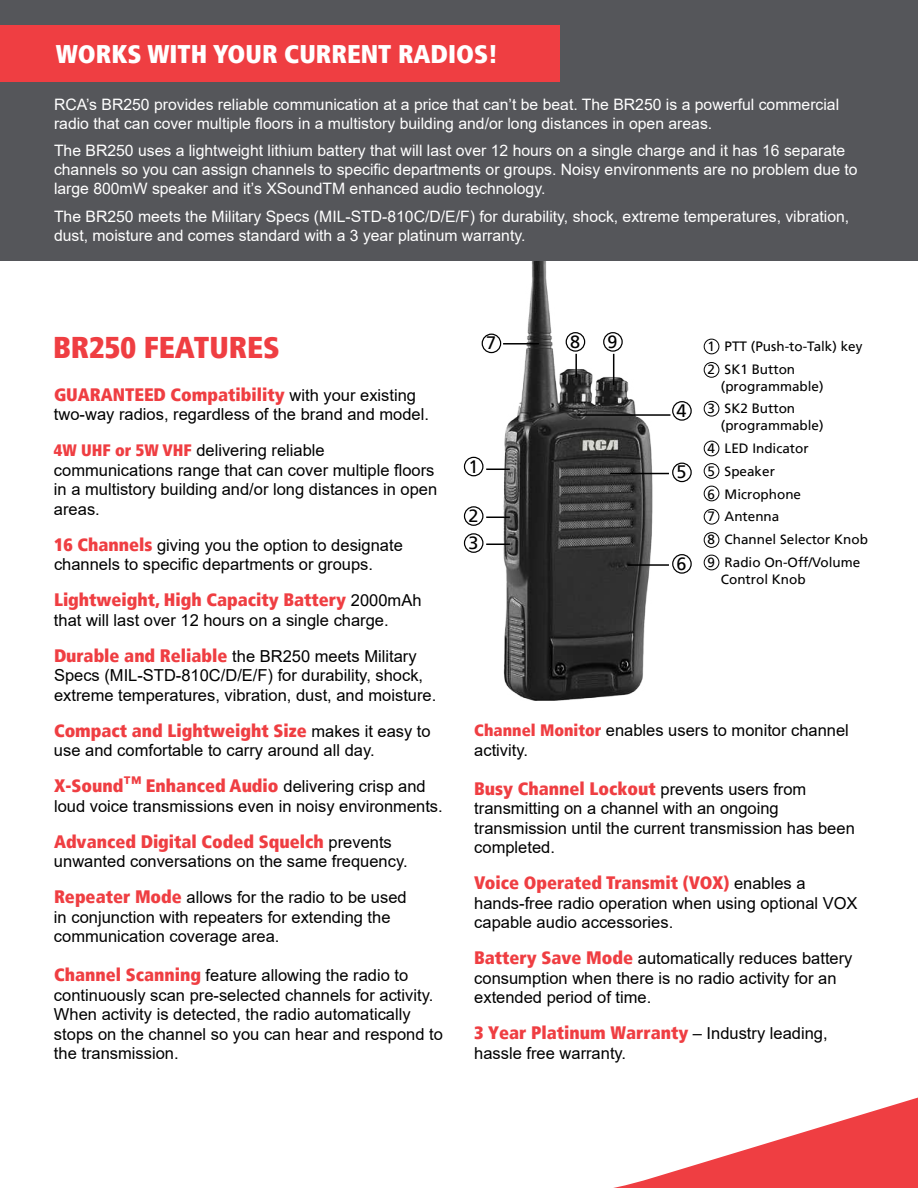
<style>
.page{position:relative;width:918px;height:1188px;background:#fff}
.page>*{position:absolute;margin:0;border:0;box-sizing:border-box;transform-origin:0 0}
.t1{font:900 condensed 30px "Frutiger LT";color:#ef3e42}
.t2{font:900 condensed 25.5px "Frutiger LT";color:#fff}
.t3{font:900 condensed 18px "Frutiger LT";color:#ef3e42}
.t4{font:18px/27px "Frutiger LT";color:#000}
.t5{font:16.5px/19.5px "Arial";color:#000}
.t6{font:15.75px/18.9px "Arial";color:#fff}
.t7{font:13.5px/23px "Frutiger LT";color:#000}
.s1{font-family:"Arial";font-weight:400;font-stretch:normal;font-size:16.5px;color:#000}
.s2{font-family:"Frutiger LT";font-weight:900;font-stretch:condensed;color:#ef3e42}
.s3{font-family:"Frutiger LT";font-weight:900;font-stretch:condensed;font-size:18px;color:#ef3e42}
</style>
<div class="page">
<svg style="left:613px;top:1097px;width:305px;height:91px"></svg>
<img style="left:484px;top:261px;width:183px;height:440px">
<div style="left:0;top:0;width:918px;height:261px;background:#55565a"></div>
<div style="left:0;top:26px;width:559px;height:56px;background:#ef3e42"></div>
<div style="left:464px;top:457px;width:20px;height:19px;border:1px solid #000;border-radius:50%"></div>
<div style="left:464px;top:506px;width:20px;height:20px;border:1px solid #000;border-radius:50%"></div>
<div style="left:464px;top:533px;width:20px;height:20px;border:1px solid #000;border-radius:50%"></div>
<div style="left:672px;top:463px;width:20px;height:19px;border:1px solid #000;border-radius:50%"></div>
<div style="left:672px;top:554px;width:20px;height:20px;border:1px solid #000;border-radius:50%"></div>
<div style="left:482px;top:334px;width:19px;height:19px;border:1px solid #000;border-radius:50%"></div>
<div style="left:566px;top:332px;width:19px;height:20px;border:1px solid #000;border-radius:50%"></div>
<div style="left:603px;top:332px;width:20px;height:20px;border:1px solid #000;border-radius:50%"></div>
<div style="left:672px;top:401px;width:20px;height:20px;border:1px solid #000;border-radius:50%"></div>
<div style="left:704px;top:339px;width:15px;height:15px;border:1px solid #000;border-radius:50%"></div>
<div style="left:704px;top:362px;width:15px;height:16px;border:1px solid #000;border-radius:50%"></div>
<div style="left:704px;top:401px;width:15px;height:16px;border:1px solid #000;border-radius:50%"></div>
<div style="left:704px;top:441px;width:15px;height:15px;border:1px solid #000;border-radius:50%"></div>
<div style="left:704px;top:463px;width:15px;height:16px;border:1px solid #000;border-radius:50%"></div>
<div style="left:704px;top:486px;width:15px;height:15px;border:1px solid #000;border-radius:50%"></div>
<div style="left:704px;top:509px;width:15px;height:16px;border:1px solid #000;border-radius:50%"></div>
<div style="left:704px;top:532px;width:15px;height:16px;border:1px solid #000;border-radius:50%"></div>
<div style="left:704px;top:555px;width:15px;height:15px;border:1px solid #000;border-radius:50%"></div>
<svg style="left:486px;top:469px;width:24px;height:1px"></svg>
<svg style="left:486px;top:517px;width:24px;height:1px"></svg>
<svg style="left:486px;top:544px;width:24px;height:1px"></svg>
<hr style="left:577px;top:414px;width:93px;height:2px;background:#000">
<hr style="left:610px;top:473px;width:59px;height:1px;background:#000">
<hr style="left:628px;top:564px;width:41px;height:2px;background:#000">
<hr style="left:503px;top:343px;width:36px;height:2px;background:#000">
<hr style="left:613px;top:354px;width:1px;height:31px;background:#000">
<hr style="left:575px;top:354px;width:2px;height:23px;background:#000">
<h2 class="t2" style="left:56px;top:43px;width:444px">WORKS WITH YOUR CURRENT RADIOS!</h2>
<p class="t6" style="left:54px;top:96px;width:787px">RCA’s BR250 provides reliable communication at a price that can’t be beat. The BR250 is a powerful commercial radio that can cover multiple floors in a multistory building and/or long distances in open areas.</p>
<p class="t6" style="left:54px;top:143px;width:805px">The BR250 uses a lightweight lithium battery that will last over 12 hours on a single charge and it has 16 separate channels so you can assign channels to specific departments or groups. Noisy environments are no problem due to large 800mW speaker and it’s XSoundTM enhanced audio technology.</p>
<p class="t6" style="left:54px;top:209px;width:797px">The BR250 meets the Military Specs (MIL-STD-810C/D/E/F) for durability, shock, extreme temperatures, vibration, dust, moisture and comes standard with a 3 year platinum warranty.</p>
<h1 class="t1" style="left:53px;top:336px;width:228px">BR250 FEATURES</h1>
<p class="t3" style="left:54px;top:387px;width:364px">GUARANTEED Compatibility <span class="s1">with your existing</span></p>
<p class="t5" style="left:54px;top:398px;width:377px;line-height:36px">two-way radios, regardless of the brand and model.<br><span class="s2">4W UHF or 5W VHF</span> delivering reliable</p>
<p class="t5" style="left:54px;top:460px;width:385px">communications range that can cover multiple floors in a multistory building and/or long distances in open areas.</p>
<p class="t5" style="left:54px;top:536px;width:350px"><span class="s3">16 Channels</span> giving you the option to designate channels to specific departments or groups.</p>
<p class="t3" style="left:54px;top:592px;width:369px">Lightweight, High Capacity Battery <span class="s1">2000mAh</span></p>
<p class="t5" style="left:54px;top:603px;width:364px;line-height:36px">that will last over 12 hours on a single charge.<br><span class="s3">Durable and Reliable</span> the BR250 meets Military</p>
<p class="t5" style="left:54px;top:667px;width:384px">Specs (MIL-STD-810C/D/E/F) for durability, shock, extreme temperatures, vibration, dust, and moisture.</p>
<p class="t3" style="left:54px;top:723px;width:378px">Compact and Lightweight Size <span class="s1">makes it easy to</span></p>
<p class="t5" style="left:54px;top:742px;width:322px">use and comfortable to carry around all day.</p>
<p class="t3" style="left:54px;top:778px;width:373px">X-Sound™ Enhanced Audio <span class="s1">delivering crisp and</span></p>
<p class="t5" style="left:54px;top:797px;width:390px">loud voice transmissions even in noisy environments.</p>
<p class="t3" style="left:54px;top:834px;width:339px">Advanced Digital Coded Squelch <span class="s1">prevents</span></p>
<p class="t5" style="left:54px;top:845px;width:355px;line-height:36px">unwanted conversations on the same frequency.<br><span class="s3">Repeater Mode</span> allows for the radio to be used</p>
<p class="t5" style="left:54px;top:908px;width:338px">in conjunction with repeaters for extending the communication coverage area.</p>
<p class="t5" style="left:54px;top:967px;width:390px"><span class="s3">Channel Scanning</span> feature allowing the radio to continuously scan pre-selected channels for activity.<br>When activity is detected, the radio automatically stops on the channel so you can hear and respond to the transmission.</p>
<p class="t4" style="left:486px;top:331px;width:12px">7</p>
<p class="t4" style="left:570px;top:329px;width:12px">8</p>
<p class="t4" style="left:608px;top:329px;width:12px">9</p>
<p class="t4" style="left:468px;top:454px;width:12px">1</p>
<p class="t4" style="left:468px;top:504px;width:12px">2<br>3</p>
<p class="t4" style="left:677px;top:398px;width:12px">4</p>
<p class="t4" style="left:677px;top:460px;width:12px">5</p>
<p class="t4" style="left:677px;top:551px;width:12px">6</p>
<p class="t7" style="left:707px;top:336px;width:157px">1 PTT (Push-to-Talk) key<br>2 SK1 Button</p>
<p class="t7" style="left:707px;top:375px;width:118px;text-indent:14px">(programmable)<br>3 SK2 Button</p>
<p class="t7" style="left:707px;top:415px;width:162px;text-indent:14px">(programmable)<br>4 LED Indicator<br>5 Speaker<br>6 Microphone<br>7 Antenna<br>8 Channel Selector Knob<br>9 Radio On-Off/Volume</p>
<p class="t7" style="left:721px;top:568px;width:86px">Control Knob</p>
<p class="t5" style="left:474px;top:722px;width:376px"><span class="s2">Channel Monitor</span> enables users to monitor channel activity.</p>
<p class="t3" style="left:474px;top:781px;width:334px">Busy Channel Lockout <span class="s1">prevents users from</span></p>
<p class="t5" style="left:474px;top:800px;width:382px">transmitting on a channel with an ongoing transmission until the current transmission has been completed.</p>
<p class="t3" style="left:474px;top:876px;width:333px">Voice Operated Transmit (VOX) <span class="s1">enables a</span></p>
<p class="t5" style="left:474px;top:895px;width:385px">hands-free radio operation when using optional VOX capable audio accessories.</p>
<p class="t5" style="left:474px;top:950px;width:380px"><span class="s3">Battery Save Mode</span> automatically reduces battery consumption when there is no radio activity for an extended period of time.</p>
<p class="t3" style="left:474px;top:1026px;width:355px">3 Year Platinum Warranty <span class="s1">– Industry leading,</span></p>
<p class="t5" style="left:474px;top:1045px;width:153px">hassle free warranty.</p>
</div>
